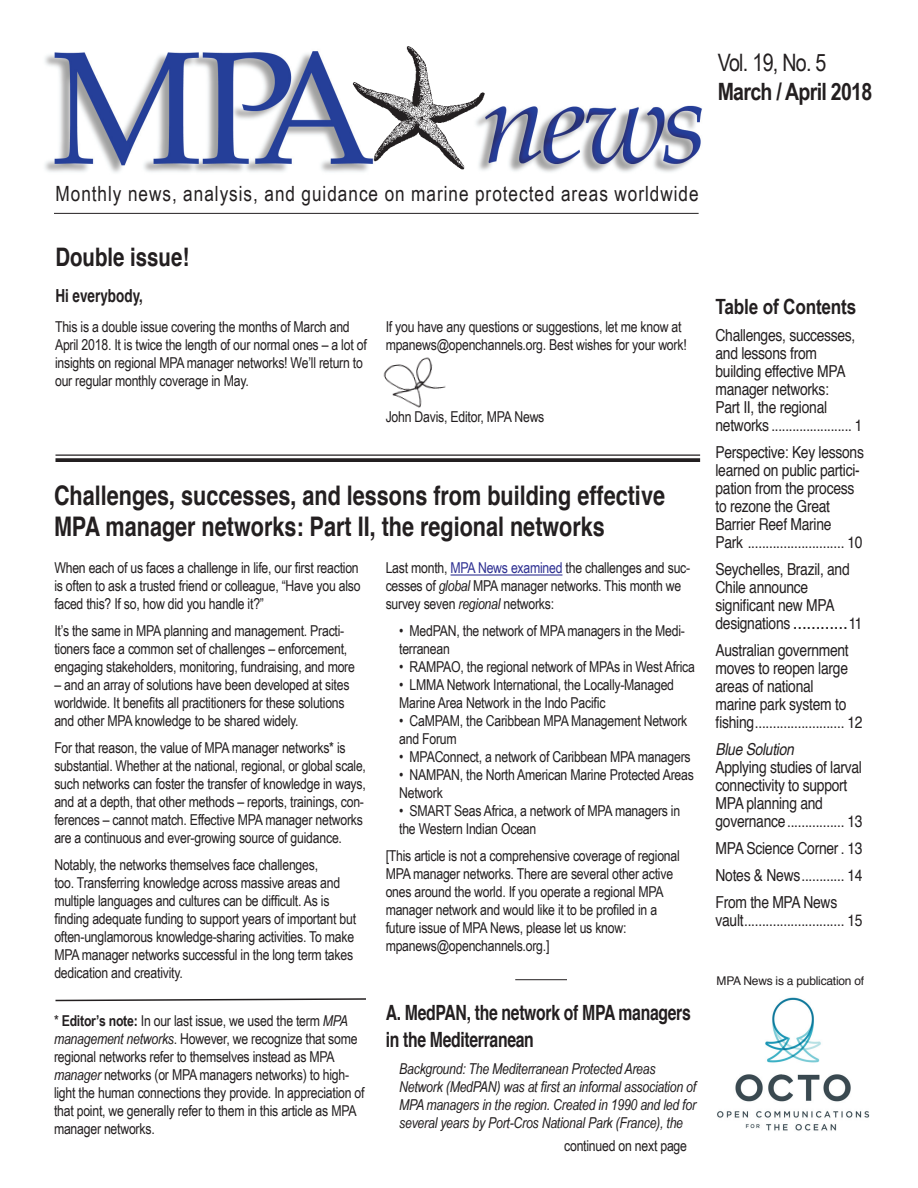
<style>
.page{position:relative;width:918px;height:1188px;background:#fff}
.page>*{position:absolute;margin:0;border:0;box-sizing:border-box;transform-origin:0 0}
.t1{font:700 27px/31.5px "Helvetica";color:#231f20;scale:.8 1}
.t2{font:700 25.5px "Helvetica";color:#231f20;scale:.8 1}
.t3{font:24px "Arial Narrow";letter-spacing:-.03em;color:#231f20}
.t4{font:700 23.85px "Arial Narrow";letter-spacing:-.03em;color:#231f20}
.t5{font:21px "Arial Narrow";letter-spacing:.045em;color:#231f20}
.t6{font:700 21px/27px "Helvetica";letter-spacing:-.02em;color:#231f20;scale:.75 1}
.t7{font:700 21px "Arial Narrow";letter-spacing:-.01em;color:#231f20}
.t8{font:700 18px "Helvetica";color:#231f20;scale:.75 1}
.t9{font:16.5px/18px "Helvetica";letter-spacing:-.02em;color:#231f20;scale:.84 1}
.t10{font:italic 16.5px "Helvetica";letter-spacing:-.02em;color:#231f20;scale:.84 1}
.t11{font:15px/18px "Arial Narrow";letter-spacing:-.015em;color:#231f20}
.t12{font:italic 15px/18px "Arial Narrow";letter-spacing:-.015em;color:#231f20}
.t13{font:12px "Helvetica";letter-spacing:-.02em;color:#231f20}
.s1{color:#2e3092}
.s2{font-style:italic}
.s3{font-weight:700}
.s4{font-size:21px}
</style>
<div class="page">
<hr style="left:451px;top:574px;width:111px;height:2px;background:#2e3092">
<img style="left:486px;top:105px;width:216px;height:67px">
<hr style="left:54px;top:213px;width:645px;height:1px;background:#231f20">
<img style="left:45px;top:51px;width:308px;height:122px">
<img style="left:353px;top:46px;width:133px;height:126px">
<img style="left:383px;top:357px;width:63px;height:51px">
<hr style="left:56px;top:455px;width:644px;height:1px;background:#231f20">
<svg style="left:55px;top:458px;width:645px;height:4px;background:#302c2d"></svg>
<img style="left:717px;top:997px;width:153px;height:134px">
<svg style="left:55px;top:998px;width:311px;height:4px"></svg>
<hr style="left:515px;top:979px;width:52px;height:1px;background:#231f20">
<h3 class="t3" style="left:718px;top:45px;width:110px">Vol. 19, No. 5</h3>
<h3 class="t4" style="left:718px;top:74px;width:156px">March / April 2018</h3>
<h3 class="t5" style="left:56px;top:178px;width:645px">Monthly news, analysis, and guidance on marine protected areas worldwide</h3>
<h2 class="t2" style="left:55px;top:236px;width:169px">Double issue!</h2>
<p class="t8" style="left:55px;top:281px;width:118px">Hi everybody,</p>
<p class="t11" style="left:55px;top:317px;width:313px">This is a double issue covering the months of March and April 2018. It is twice the length of our normal ones – a lot of insights on regional MPA manager networks! We’ll return to our regular monthly coverage in May.</p>
<p class="t11" style="left:386px;top:317px;width:303px">If you have any questions or suggestions, let me know at mpanews@openchannels.org. Best wishes for your work!</p>
<p class="t11" style="left:386px;top:407px;width:160px">John Davis, Editor, MPA News</p>
<h1 class="t1" style="left:54px;top:480px;width:765px">Challenges, successes, and lessons from building effective<br>MPA manager networks: Part II, the regional networks</h1>
<p class="t11" style="left:54px;top:559px;width:308px">When each of us faces a challenge in life, our first reaction is often to ask a trusted friend or colleague, “Have you also faced this? If so, how did you handle it?”</p>
<p class="t11" style="left:54px;top:622px;width:302px">It’s the same in MPA planning and management. Practi&shy;tioners face a common set of challenges – enforcement, engaging stakeholders, monitoring, fundraising, and more</p>
<p class="t11" style="left:54px;top:676px;width:297px">– and an array of solutions have been developed at sites worldwide. It benefits all practitioners for these solutions and other MPA knowledge to be shared widely.</p>
<p class="t11" style="left:54px;top:739px;width:313px">For that reason, the value of MPA manager networks* is substantial. Whether at the national, regional, or global scale, such networks can foster the transfer of knowledge in ways, and at a depth, that other methods – reports, trainings, con&shy;ferences – cannot match. Effective MPA manager networks are a continuous and ever-growing source of guidance.</p>
<p class="t11" style="left:54px;top:856px;width:303px">Notably, the networks themselves face challenges,<br>too. Transferring knowledge across massive areas and multiple languages and cultures can be difficult. As is finding adequate funding to support years of important but often-unglamorous knowledge-sharing activities. To make MPA manager networks successful in the long term takes dedication and creativity.</p>
<p class="t11" style="left:386px;top:559px;width:306px">Last month, <span class="s1">MPA News examined</span> the challenges and suc&shy;cesses of <span class="s2">global</span> MPA manager networks. This month we survey seven <span class="s2">regional</span> networks:</p>
<p class="t11" style="left:399px;top:622px;width:287px">• MedPAN, the network of MPA managers in the Medi&shy;terranean</p>
<p class="t11" style="left:399px;top:658px;width:297px">• RAMPAO, the regional network of MPAs in West Africa</p>
<p class="t11" style="left:399px;top:676px;width:276px">• LMMA Network International, the Locally-Managed<br>Marine Area Network in the Indo Pacific</p>
<p class="t11" style="left:399px;top:712px;width:290px">• CaMPAM, the Caribbean MPA Management Network and Forum</p>
<p class="t11" style="left:399px;top:748px;width:293px">• MPAConnect, a network of Caribbean MPA managers</p>
<p class="t11" style="left:399px;top:766px;width:296px">• NAMPAN, the North American Marine Protected Areas<br>Network</p>
<p class="t11" style="left:399px;top:802px;width:283px">• SMART Seas Africa, a network of MPA managers in the Western Indian Ocean</p>
<p class="t11" style="left:386px;top:847px;width:296px">[This article is not a comprehensive coverage of regional MPA manager networks. There are several other active ones around the world. If you operate a regional MPA manager network and would like it to be profiled in a future issue of MPA News, please let us know: mpanews@openchannels.org.]</p>
<p class="t11" style="left:54px;top:1012px;width:312px">* <span class="s3">Editor’s note:</span> In our last issue, we used the term <span class="s2">MPA management networks</span>. However, we recognize that some regional networks refer to themselves instead as MPA <span class="s2">manager</span> networks (or MPA managers networks) to high&shy;light the human connections they provide. In appreciation of that point, we generally refer to them in this article as MPA manager networks.</p>
<h3 class="t6" style="left:386px;top:1000px;width:408px">A. MedPAN, the network of MPA managers in the Mediterranean</h3>
<p class="t12" style="left:399px;top:1060px;width:298px">Background: The Mediterranean Protected Areas Network (MedPAN) was at first an informal association of MPA managers in the region. Created in 1990 and led for several years by Port-Cros National Park (France), the</p>
<p class="t11" style="left:564px;top:1136px;width:124px">continued on next page</p>
<h3 class="t7" style="left:716px;top:290px;width:142px">Table of Contents</h3>
<p class="t9" style="left:716px;top:326px;width:176px">Challenges, successes, and lessons from building effective MPA manager networks:<br>Part II, the regional networks ....................... 1</p>
<p class="t9" style="left:716px;top:443px;width:178px">Perspective: Key lessons learned on public partici&shy;pation from the process to rezone the Great<br>Barrier Reef Marine<br>Park ........................... 10</p>
<p class="t9" style="left:716px;top:560px;width:176px">Seychelles, Brazil, and<br>Chile announce significant new MPA designations <span class="s4">............</span>11</p>
<p class="t9" style="left:716px;top:641px;width:176px">Australian government moves to reopen large areas of national<br>marine park system to fishing......................... 12</p>
<p class="t10" style="left:716px;top:736px;width:95px">Blue Solution</p>
<p class="t9" style="left:716px;top:758px;width:177px">Applying studies of larval connectivity to support<br>MPA planning and governance................ 13</p>
<p class="t9" style="left:716px;top:835px;width:176px;line-height:27px;text-align:justify">MPA Science Corner . 13<br>Notes &amp; News............ 14<br>From the MPA News</p>
<p class="t9" style="left:716px;top:911px;width:176px">vault............................ 15</p>
<p class="t13" style="left:717px;top:971px;width:149px">MPA News is a publication of</p>
</div>
